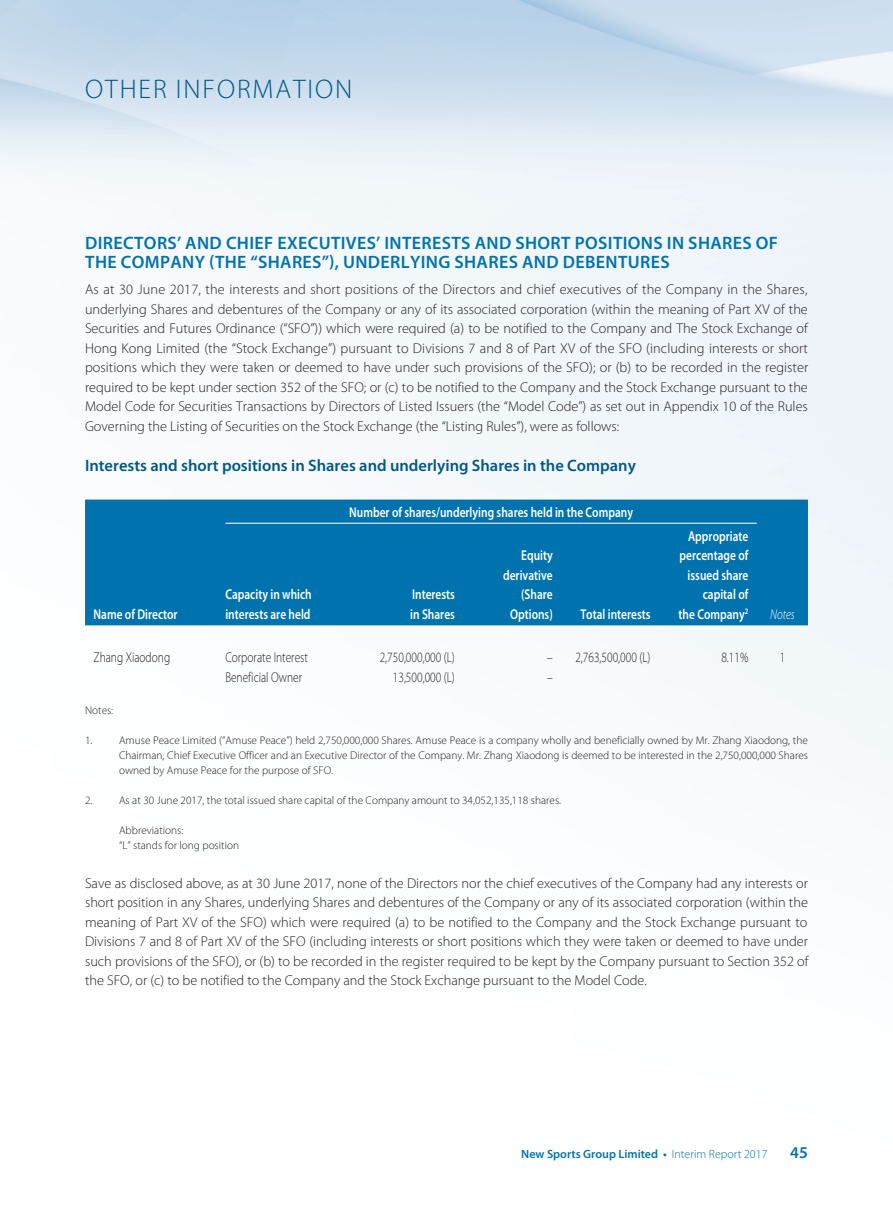
<style>
.page{position:relative;width:893px;height:1212px;background:#fff}
.page>*{position:absolute;margin:0;border:0;box-sizing:border-box;transform-origin:0 0}
.t1{font:300 27px "Myriad Pro";letter-spacing:.07em;color:#005887}
._01_H1{font:600 18px/19.5px "Myriad Pro";letter-spacing:.02em;color:#0073ae}
._02_H2{font:600 16.5px "Myriad Pro";color:#005887}
.t2{font:600 16.5px "Myriad Pro";color:#0073ae}
._00_txt{font:300 14.25px/19.5px "Myriad Pro";color:#231f20;text-align:justify}
._50_Table_txt{font:600 14.25px "Myriad Pro";color:#fff;scale:.8 1}
._50_Table_txt-2{font:300 14.25px "Myriad Pro";color:#231f20;scale:.8 1}
._50_Table_txt-3{font:italic 300 14.25px "Myriad Pro";color:#fff;scale:.8 1}
.t3{font:600 12px "Myriad Pro";color:#0073ae}
._06_Notes{font:300 11.25px/15px "Myriad Pro";color:#231f20;text-align:justify}
.s1{font-weight:300}
</style>
<div class="page">
<div style="left:85px;top:499px;width:723px;height:126px;background:#0073ae"></div>
<hr style="left:225px;top:523px;width:532px;height:1px;background:#fff">
<p class="t1" style="left:85px;top:72px;width:269px">OTHER INFORMATION</p>
<p class="_01_H1" style="left:85px;top:233px;width:694px">DIRECTORS’ AND CHIEF EXECUTIVES’ INTERESTS AND SHORT POSITIONS IN SHARES OF<br>THE COMPANY (THE “SHARES”), UNDERLYING SHARES AND DEBENTURES</p>
<p class="_00_txt" style="left:85px;top:280px;width:725px">As at 30 June 2017, the interests and short positions of the Directors and chief executives of the Company in the Shares, underlying Shares and debentures of the Company or any of its associated corporation (within the meaning of Part XV of the Securities and Futures Ordinance (“SFO”)) which were required (a) to be notified to the Company and The Stock Exchange of Hong Kong Limited (the “Stock Exchange”) pursuant to Divisions 7 and 8 of Part XV of the SFO (including interests or short positions which they were taken or deemed to have under such provisions of the SFO); or (b) to be recorded in the register required to be kept under section 352 of the SFO; or (c) to be notified to the Company and the Stock Exchange pursuant to the Model Code for Securities Transactions by Directors of Listed Issuers (the “Model Code”) as set out in Appendix 10 of the Rules Governing the Listing of Securities on the Stock Exchange (the “Listing Rules”), were as follows:</p>
<p class="_02_H2" style="left:85px;top:455px;width:552px">Interests and short positions in Shares and underlying Shares in the Company</p>
<p class="_50_Table_txt" style="left:349px;top:503px;width:356px">Number of shares/underlying shares held in the Company</p>
<p class="_50_Table_txt" style="left:94px;top:605px;width:107px">Name of Director</p>
<p class="_50_Table_txt" style="left:225px;top:585px;width:110px">Capacity in which</p>
<p class="_50_Table_txt" style="left:225px;top:605px;width:108px">interests are held</p>
<p class="_50_Table_txt" style="left:412px;top:585px;width:55px">Interests</p>
<p class="_50_Table_txt" style="left:410px;top:605px;width:57px">in Shares</p>
<p class="_50_Table_txt" style="left:521px;top:546px;width:41px">Equity</p>
<p class="_50_Table_txt" style="left:503px;top:566px;width:64px">derivative</p>
<p class="_50_Table_txt" style="left:521px;top:585px;width:41px">(Share</p>
<p class="_50_Table_txt" style="left:510px;top:605px;width:55px">Options)</p>
<p class="_50_Table_txt" style="left:580px;top:605px;width:89px">Total interests</p>
<p class="_50_Table_txt" style="left:688px;top:527px;width:77px">Appropriate</p>
<p class="_50_Table_txt" style="left:680px;top:546px;width:87px">percentage of</p>
<p class="_50_Table_txt" style="left:688px;top:566px;width:77px">issued share</p>
<p class="_50_Table_txt" style="left:703px;top:585px;width:59px">capital of</p>
<p class="_50_Table_txt" style="left:679px;top:605px;width:89px">the Company<sup>2</sup></p>
<p class="_50_Table_txt-3" style="left:770px;top:605px;width:32px">Notes</p>
<p class="_50_Table_txt-2" style="left:94px;top:649px;width:97px">Zhang Xiaodong</p>
<p class="_50_Table_txt-2" style="left:225px;top:649px;width:105px">Corporate Interest</p>
<p class="_50_Table_txt-2" style="left:380px;top:649px;width:96px">2,750,000,000 (L)</p>
<p class="_50_Table_txt-2" style="left:547px;top:649px;width:9px">–</p>
<p class="_50_Table_txt-2" style="left:575px;top:649px;width:96px">2,763,500,000 (L)</p>
<p class="_50_Table_txt-2" style="left:721px;top:649px;width:35px">8.11%</p>
<p class="_50_Table_txt-2" style="left:780px;top:649px;width:8px">1</p>
<p class="_50_Table_txt-2" style="left:225px;top:668px;width:97px">Beneficial Owner</p>
<p class="_50_Table_txt-2" style="left:393px;top:668px;width:79px">13,500,000 (L)</p>
<p class="_50_Table_txt-2" style="left:547px;top:668px;width:9px">–</p>
<p class="_06_Notes" style="left:85px;top:702px;width:30px">Notes:</p>
<p class="_06_Notes" style="left:119px;top:732px;width:690px;text-indent:-34px">1. Amuse Peace Limited (“Amuse Peace”) held 2,750,000,000 Shares. Amuse Peace is a company wholly and beneficially owned by Mr. Zhang Xiaodong, the Chairman, Chief Executive Officer and an Executive Director of the Company. Mr. Zhang Xiaodong is deemed to be interested in the 2,750,000,000 Shares owned by Amuse Peace for the purpose of SFO.</p>
<p class="_06_Notes" style="left:85px;top:792px;width:478px">2. As at 30 June 2017, the total issued share capital of the Company amount to 34,052,135,118 shares.</p>
<p class="_06_Notes" style="left:119px;top:822px;width:66px">Abbreviations:</p>
<p class="_06_Notes" style="left:119px;top:837px;width:121px">“L” stands for long position</p>
<p class="_00_txt" style="left:85px;top:873px;width:725px">Save as disclosed above, as at 30 June 2017, none of the Directors nor the chief executives of the Company had any interests or short position in any Shares, underlying Shares and debentures of the Company or any of its associated corporation (within the meaning of Part XV of the SFO) which were required (a) to be notified to the Company and the Stock Exchange pursuant to Divisions 7 and 8 of Part XV of the SFO (including interests or short positions which they were taken or deemed to have under such provisions of the SFO), or (b) to be recorded in the register required to be kept by the Company pursuant to Section 352 of the SFO, or (c) to be notified to the Company and the Stock Exchange pursuant to the Model Code.</p>
<p class="t3" style="left:521px;top:1146px;width:248px">New Sports Group Limited • <span class="s1">Interim Report 2017</span></p>
<p class="t2" style="left:790px;top:1142px;width:19px">45</p>
</div>
